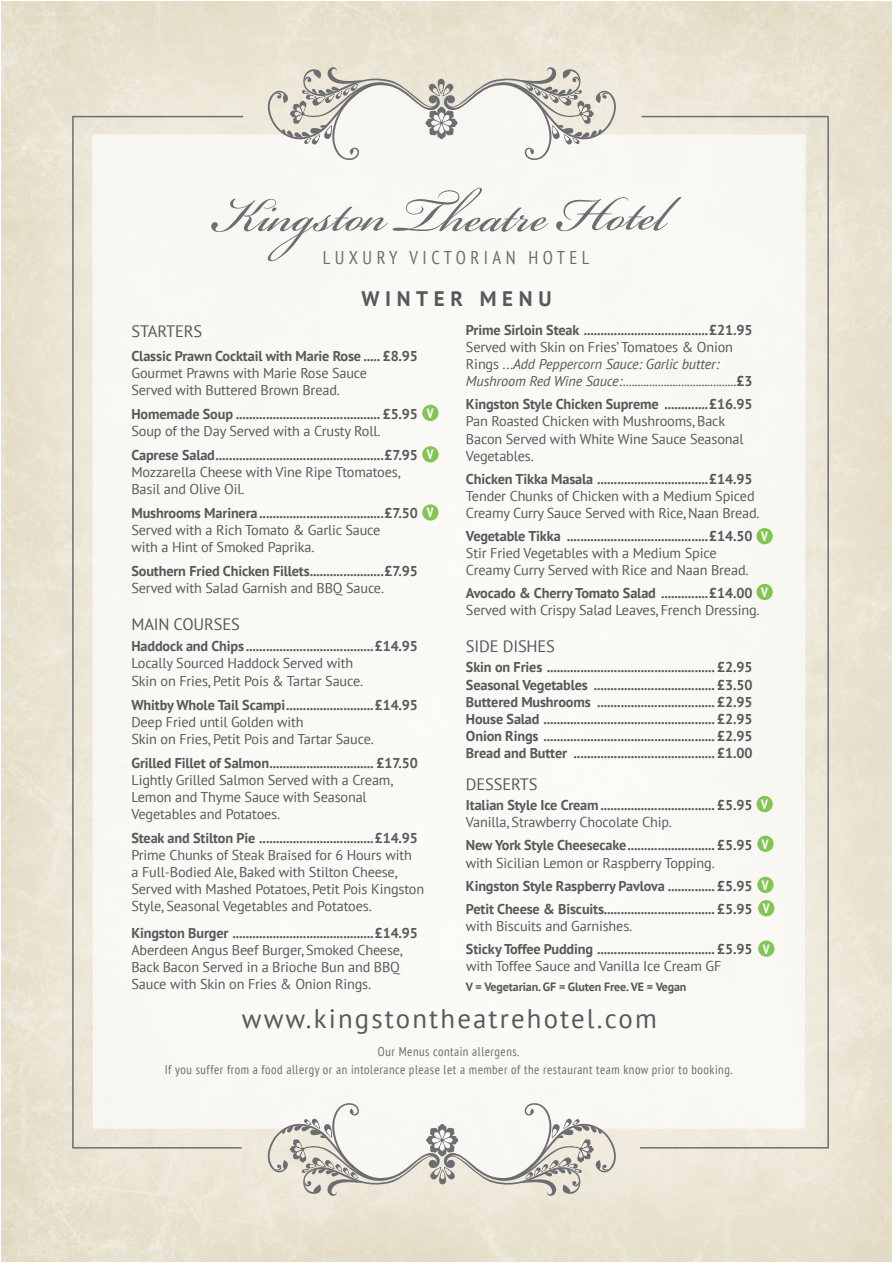
<style>
.page{position:relative;width:893px;height:1263px;background:#fff}
.page>*{position:absolute;margin:0;border:0;box-sizing:border-box;transform-origin:0 0}
.t1{font:26.85px "PT Sans";letter-spacing:.08em;color:#57585a}
.t2{font:700 21px "PT Sans";letter-spacing:.27em;color:#57585a}
.t3{font:condensed 18.45px "PT Sans";letter-spacing:.24em;color:#6c6d70}
.t4{font:16.5px "PT Sans";letter-spacing:-.01em;color:#57585a}
.t5{font:700 14.25px/17.1px "PT Sans";letter-spacing:-.01em;color:#57585a;text-align:justify}
.t6{font:14.25px/17.1px "PT Sans";letter-spacing:-.01em;color:#57585a}
.t7{font:700 condensed 13.5px/23.4px "PT Sans";color:#fff}
.t8{font:condensed 12.75px/17.1px "PT Sans";letter-spacing:.04em;color:#6c6d70;text-align:center}
.t9{font:700 12px "PT Sans";letter-spacing:-.01em;color:#57585a}
.s1{font-style:italic}
.s2{font-weight:700}
</style>
<div class="page">
<div style="left:92px;top:83px;width:714px;height:1097px;background:#faf9f6"></div>
<svg style="left:71px;top:115px;width:174px;height:1034px"></svg>
<svg style="left:639px;top:115px;width:191px;height:1034px"></svg>
<svg style="left:264px;top:67px;width:355px;height:94px"></svg>
<svg style="left:264px;top:1102px;width:355px;height:94px"></svg>
<svg style="left:556px;top:197px;width:125px;height:34px"></svg>
<svg style="left:211px;top:188px;width:338px;height:73px"></svg>
<div style="left:422px;top:405px;width:16px;height:16px;background:#83c555;border-radius:50%"></div>
<div style="left:422px;top:446px;width:16px;height:16px;background:#83c555;border-radius:50%"></div>
<div style="left:422px;top:504px;width:16px;height:17px;background:#83c555;border-radius:50%"></div>
<div style="left:756px;top:528px;width:17px;height:16px;background:#83c555;border-radius:50%"></div>
<div style="left:756px;top:584px;width:17px;height:16px;background:#83c555;border-radius:50%"></div>
<div style="left:756px;top:796px;width:17px;height:16px;background:#83c555;border-radius:50%"></div>
<div style="left:757px;top:836px;width:17px;height:16px;background:#83c555;border-radius:50%"></div>
<div style="left:757px;top:877px;width:17px;height:16px;background:#83c555;border-radius:50%"></div>
<div style="left:758px;top:900px;width:16px;height:16px;background:#83c555;border-radius:50%"></div>
<div style="left:758px;top:940px;width:16px;height:17px;background:#83c555;border-radius:50%"></div>
<p class="t3" style="left:323px;top:246px;width:268px">LUXURY VICTORIAN HOTEL</p>
<h2 class="t2" style="left:361px;top:285px;width:192px">WINTER MENU</h2>
<p class="t4" style="left:131px;top:320px;width:72px">STARTERS</p>
<p class="t5" style="left:131px;top:347px;width:288px">Classic Prawn Cocktail with Marie Rose ..... £8.95</p>
<p class="t6" style="left:131px;top:364px;width:237px">Gourmet Prawns with Marie Rose Sauce<br>Served with Buttered Brown Bread.</p>
<p class="t5" style="left:131px;top:405px;width:288px">Homemade Soup ........................................... £5.95</p>
<p class="t6" style="left:131px;top:422px;width:251px">Soup of the Day Served with a Crusty Roll.</p>
<p class="t5" style="left:131px;top:446px;width:288px">Caprese Salad..................................................£7.95</p>
<p class="t6" style="left:131px;top:463px;width:271px">Mozzarella Cheese with Vine Ripe Ttomatoes,<br>Basil and Olive Oil.</p>
<p class="t5" style="left:131px;top:504px;width:288px">Mushrooms Marinera.....................................£7.50</p>
<p class="t6" style="left:131px;top:521px;width:251px">Served with a Rich Tomato &amp; Garlic Sauce with a Hint of Smoked Paprika.</p>
<p class="t5" style="left:131px;top:562px;width:288px">Southern Fried Chicken Fillets......................£7.95</p>
<p class="t6" style="left:131px;top:579px;width:254px">Served with Salad Garnish and BBQ Sauce.</p>
<p class="t4" style="left:131px;top:614px;width:110px">MAIN COURSES</p>
<p class="t5" style="left:131px;top:637px;width:288px">Haddock and Chips ......................................£14.95</p>
<p class="t6" style="left:131px;top:655px;width:233px">Locally Sourced Haddock Served with<br>Skin on Fries, Petit Pois &amp; Tartar Sauce.</p>
<p class="t5" style="left:131px;top:696px;width:288px">Whitby Whole Tail Scampi..........................£14.95</p>
<p class="t6" style="left:131px;top:713px;width:244px">Deep Fried until Golden with<br>Skin on Fries, Petit Pois and Tartar Sauce.</p>
<p class="t5" style="left:131px;top:754px;width:288px">Grilled Fillet of Salmon............................... £17.50</p>
<p class="t6" style="left:131px;top:771px;width:263px">Lightly Grilled Salmon Served with a Cream,<br>Lemon and Thyme Sauce with Seasonal<br>Vegetables and Potatoes.</p>
<p class="t5" style="left:131px;top:829px;width:288px">Steak and Stilton Pie ..................................£14.95</p>
<p class="t6" style="left:131px;top:846px;width:294px">Prime Chunks of Steak Braised for 6 Hours with<br>a Full-Bodied Ale, Baked with Stilton Cheese, Served with Mashed Potatoes, Petit Pois Kingston Style, Seasonal Vegetables and Potatoes.</p>
<p class="t5" style="left:131px;top:924px;width:288px">Kingston Burger ..........................................£14.95</p>
<p class="t6" style="left:131px;top:941px;width:273px">Aberdeen Angus Beef Burger, Smoked Cheese,<br>Back Bacon Served in a Brioche Bun and BBQ<br>Sauce with Skin on Fries &amp; Onion Rings.</p>
<p class="t7" style="left:427px;top:401px;width:8px">V</p>
<p class="t7" style="left:427px;top:442px;width:8px">V</p>
<p class="t7" style="left:427px;top:501px;width:8px">V</p>
<p class="t5" style="left:466px;top:321px;width:288px">Prime Sirloin Steak .....................................£21.95</p>
<p class="t6" style="left:466px;top:338px;width:288px">Served with Skin on Fries’ Tomatoes &amp; Onion<br>Rings ...<span class="s1">Add Peppercorn Sauce: Garlic butter:<br>Mushroom Red Wine Sauce:</span>.......................................<span class="s2">£3</span></p>
<p class="t5" style="left:466px;top:395px;width:288px">Kingston Style Chicken Supreme .............£16.95</p>
<p class="t6" style="left:466px;top:413px;width:279px">Pan Roasted Chicken with Mushrooms, Back<br>Bacon Served with White Wine Sauce Seasonal<br>Vegetables.</p>
<p class="t5" style="left:466px;top:470px;width:288px">Chicken Tikka Masala .................................£14.95</p>
<p class="t6" style="left:466px;top:487px;width:295px">Tender Chunks of Chicken with a Medium Spiced<br>Creamy Curry Sauce Served with Rice, Naan Bread.</p>
<p class="t5" style="left:466px;top:527px;width:288px">Vegetable Tikka ..........................................£14.50</p>
<p class="t6" style="left:466px;top:544px;width:284px">Stir Fried Vegetables with a Medium Spice<br>Creamy Curry Served with Rice and Naan Bread.</p>
<p class="t5" style="left:466px;top:584px;width:288px">Avocado &amp; Cherry Tomato Salad ..............£14.00</p>
<p class="t6" style="left:466px;top:602px;width:295px">Served with Crispy Salad Leaves, French Dressing.</p>
<p class="t4" style="left:466px;top:636px;width:91px">SIDE DISHES</p>
<p class="t5" style="left:466px;top:659px;width:288px">Skin on Fries .................................................. £2.95<br>Seasonal Vegetables .................................... £3.50<br>Buttered Mushrooms ................................... £2.95<br>House Salad ................................................... £2.95<br>Onion Rings ................................................... £2.95<br>Bread and Butter .......................................... £1.00</p>
<p class="t4" style="left:466px;top:774px;width:73px">DESSERTS</p>
<p class="t5" style="left:466px;top:796px;width:288px">Italian Style Ice Cream.................................. £5.95</p>
<p class="t6" style="left:466px;top:813px;width:208px">Vanilla, Strawberry Chocolate Chip.</p>
<p class="t5" style="left:466px;top:836px;width:288px">New York Style Cheesecake.......................... £5.95</p>
<p class="t6" style="left:466px;top:854px;width:250px">with Sicilian Lemon or Raspberry Topping.</p>
<p class="t5" style="left:466px;top:874px;width:288px;line-height:23.1px">Kingston Style Raspberry Pavlova .............. £5.95<br>Petit Cheese &amp; Biscuits................................. £5.95</p>
<p class="t6" style="left:466px;top:917px;width:168px">with Biscuits and Garnishes.</p>
<p class="t5" style="left:466px;top:940px;width:288px">Sticky Toffee Pudding ................................... £5.95</p>
<p class="t6" style="left:466px;top:957px;width:257px">with Toffee Sauce and Vanilla Ice Cream GF</p>
<p class="t9" style="left:466px;top:979px;width:222px">V = Vegetarian. GF = Gluten Free. VE = Vegan</p>
<p class="t7" style="left:761px;top:524px;width:8px">V</p>
<p class="t7" style="left:761px;top:580px;width:8px">V</p>
<p class="t7" style="left:761px;top:792px;width:8px">V</p>
<p class="t7" style="left:762px;top:832px;width:8px">V</p>
<p class="t7" style="left:762px;top:873px;width:9px">V<br>V</p>
<p class="t7" style="left:763px;top:937px;width:8px">V</p>
<h1 class="t1" style="left:242px;top:1001px;width:416px">www.kingstontheatrehotel.com</h1>
<p class="t8" style="left:165px;top:1043px;width:569px">Our Menus contain allergens.<br>If you suffer from a food allergy or an intolerance please let a member of the restaurant team know prior to booking.</p>
</div>
